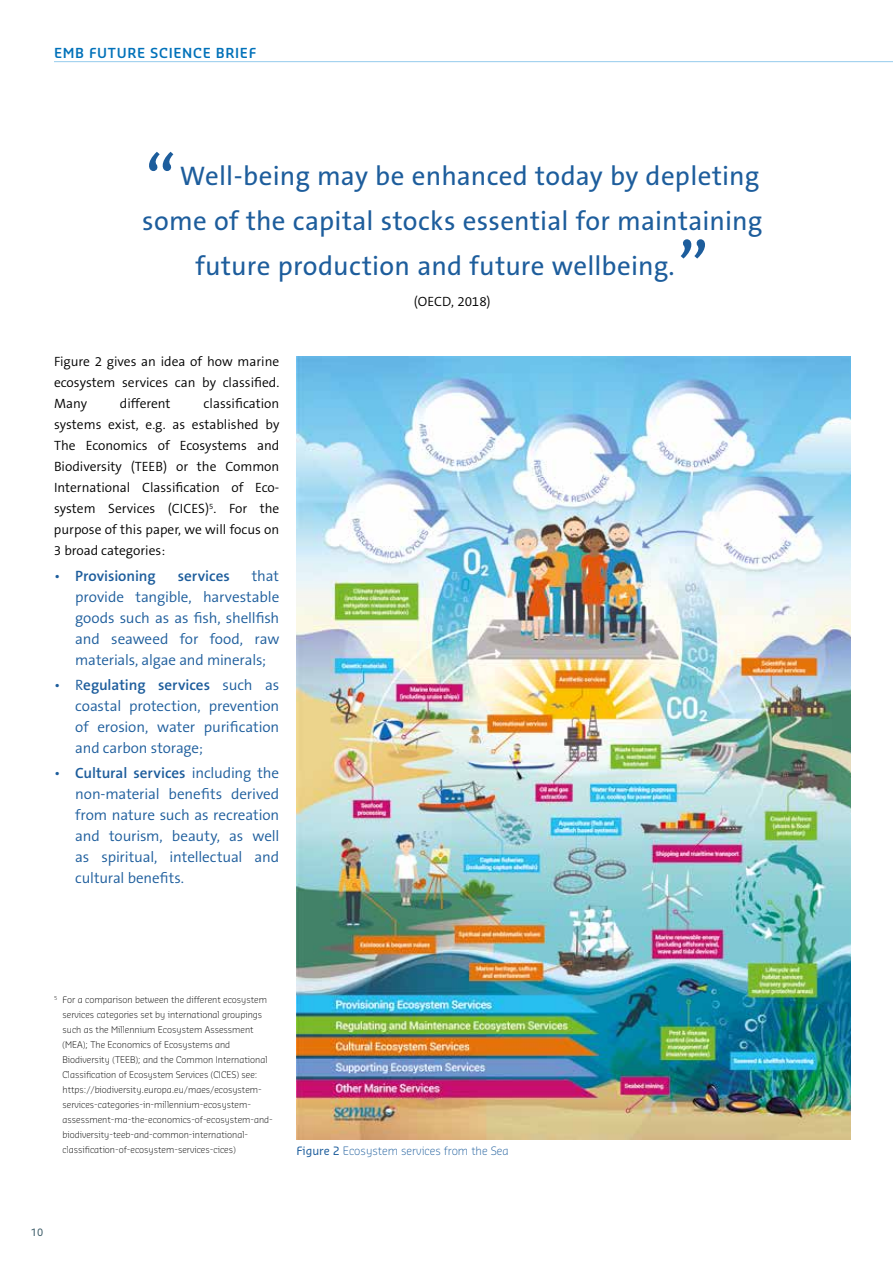
<style>
.page{position:relative;width:893px;height:1263px;background:#fff}
.page>*{position:absolute;margin:0;border:0;box-sizing:border-box;transform-origin:0 0}
.t1{font:72px "The Sans B5 Plain";color:#1d5d9c}
.t2{font:27px "The Sans B5 Plain";letter-spacing:.01em;color:#1d5d9c}
.t3{font:300 15px/21px "The Sans B4";letter-spacing:-.005em;color:#1d5d9c;text-align:justify}
.t4{font:600 15px "The Sans B6";color:#1d5d9c}
.t5{font:300 13.5px/21px "The Sans B4";color:#000;text-align:justify}
.t6{font:600 13.5px "Sansa Std";letter-spacing:.05em;color:#0071b9}
.t7{font:300 11.25px "Sansa Std";color:#1d5d9c}
.t8{font:9.9px "Sansa Std";color:#355663}
.t9{font:300 9px/15px "Sansa Std";color:#000}
.s1{font-family:"The Sans B4";font-weight:300}
.s2{font-weight:400}
</style>
<div class="page">
<hr style="left:54px;top:61px;width:839px;height:1px;background:#95cbed">
<img style="left:296px;top:356px;width:554px;height:783px">
<h3 class="t6" style="left:54px;top:44px;width:204px">EMB FUTURE SCIENCE BRIEF</h3>
<h1 class="t1" style="left:145px;top:144px;width:33px">“</h1>
<h2 class="t2" style="left:180px;top:162px;width:581px">Well-being may be enhanced today by depleting</h2>
<h2 class="t2" style="left:142px;top:207px;width:622px">some of the capital stocks essential for maintaining</h2>
<h2 class="t2" style="left:195px;top:252px;width:481px">future production and future wellbeing.</h2>
<h3 class="t5" style="left:414px;top:291px;width:79px">(OECD, 2018)</h3>
<h1 class="t1" style="left:678px;top:231px;width:33px">”</h1>
<h3 class="t5" style="left:54px;top:352px;width:227px">Figure 2 gives an idea of how marine ecosystem services can by classified.<br>Many</h3>
<p class="t5" style="left:54px;top:394px;width:227px;text-indent:150px">classification systems exist, e.g. as established by The Economics of Ecosystems and Biodiversity (TEEB) or the Common International Classification of Eco&shy;system Services (CICES)<sup>5</sup>. For the purpose of this paper, we will focus on 3 broad categories:</p>
<h3 class="t4" style="left:54px;top:568px;width:103px"><span class="s1">•</span> Provisioning</h3>
<h3 class="t4" style="left:178px;top:568px;width:54px">services</h3>
<h3 class="t5" style="left:120px;top:394px;width:52px">different</h3>
<h3 class="t3" style="left:75px;top:566px;width:206px;text-indent:177px">that provide tangible, harvestable goods such as as fish, shellfish and seaweed for food, raw materials, algae and minerals;</h3>
<h3 class="t4" style="left:54px;top:677px;width:227px"><span class="s1">• R</span>egulating services <span class="s1">such as</span></h3>
<h3 class="t3" style="left:75px;top:696px;width:206px">coastal protection, prevention of erosion, water purification and carbon storage;</h3>
<h3 class="t4" style="left:54px;top:765px;width:227px"><span class="s1">•</span> Cultural services <span class="s1">including the</span></h3>
<h3 class="t3" style="left:75px;top:784px;width:206px">non-material benefits derived from nature such as recreation and tourism, beauty, as well as spiritual, intellectual and cultural benefits.</h3>
<p class="t9" style="left:63px;top:992px;width:212px;text-indent:-9px"><sup>5</sup> For a comparison between the different ecosystem services categories set by international groupings such as the Millennium Ecosystem Assessment (MEA); The Economics of Ecosystems and Biodiversity (TEEB); and the Common International Classification of Ecosystem Services (CICES) see: https://biodiversity.europa.eu/maes/ecosystem&shy;services-categories-in-millennium-ecosystem&shy;assessment-ma-the-economics-of-ecosystem-and&shy;biodiversity-teeb-and-common-international&shy;classification-of-ecosystem-services-cices)</p>
<p class="t7" style="left:296px;top:1143px;width:214px"><span class="s2">Figure 2</span> Ecosystem services from the Sea</p>
<p class="t8" style="left:31px;top:1226px;width:14px">10</p>
</div>
